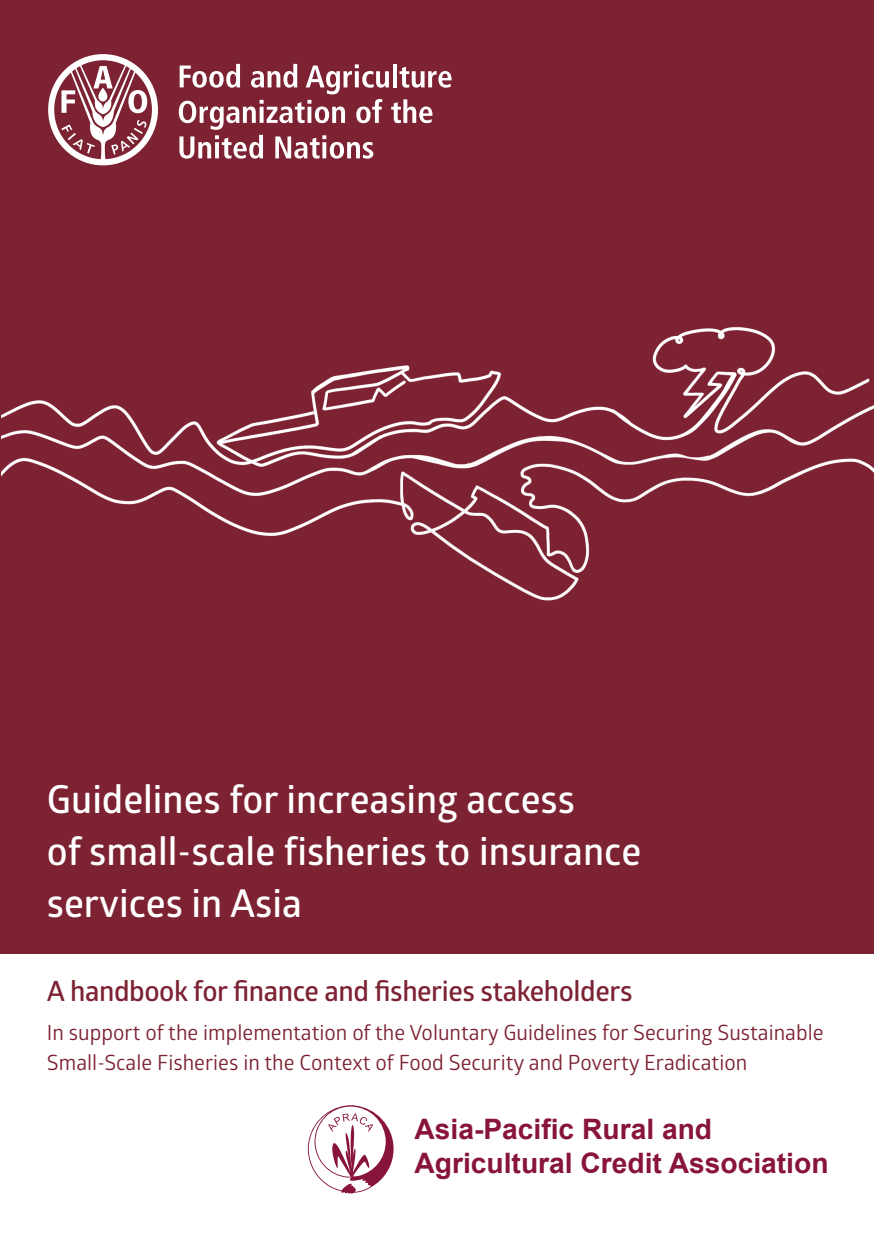
<style>
.page{position:relative;width:874px;height:1241px;background:#fff}
.page>*{position:absolute;margin:0;border:0;box-sizing:border-box;transform-origin:0 0}
.t1{font:38.5px/52px "Glober Bold Free";color:#fff}
.t2{font:700 28.18px/33.8px "Arial";color:#88143e}
.t3{font:600 28px "Glober";letter-spacing:-.015em;color:#7c2232}
.t4{font:21px/29.2px "Glober";color:#7c2232}
</style>
<div class="page">
<div style="left:0;top:0;width:873px;height:953px;background:#7c2232"></div>
<img style="left:1px;top:327px;width:872px;height:274px">
<svg style="left:48px;top:54px;width:110px;height:111px"></svg>
<svg style="left:179px;top:64px;width:272px;height:95px"></svg>
<svg style="left:308px;top:1105px;width:85px;height:88px"></svg>
<h1 class="t1" style="left:47px;top:772px;width:595px">Guidelines for increasing access<br>of small-scale fisheries to insurance services in Asia</h1>
<h3 class="t3" style="left:47px;top:971px;width:586px">A handbook for finance and fisheries stakeholders</h3>
<p class="t4" style="left:47px;top:1017px;width:777px">In support of the implementation of the Voluntary Guidelines for Securing Sustainable<br>Small-Scale Fisheries in the Context of Food Security and Poverty Eradication</p>
<h2 class="t2" style="left:414px;top:1113px;width:415px">Asia-Pacific Rural and<br>Agricultural Credit Association</h2>
</div>
